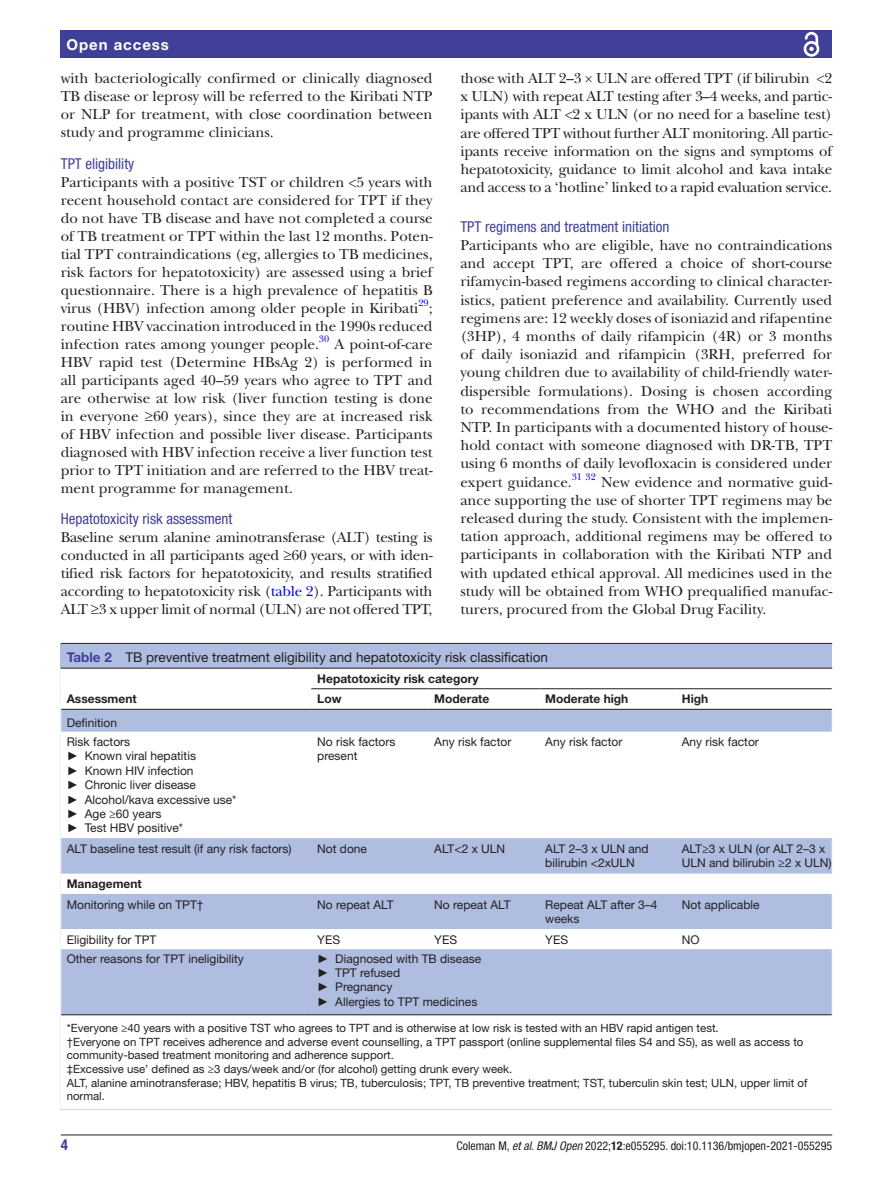
<style>
.page{position:relative;width:893px;height:1191px;background:#fff}
.page>*{position:absolute;margin:0;border:0;box-sizing:border-box;transform-origin:0 0}
.t1{font:15px/18.1px "New Baskerville";color:#231f20;text-align:justify}
.t2{font:condensed 15px "Helvetica Neue LT Std";color:#414099}
.t3{font:700 15px "Helvetica Neue LT Std";letter-spacing:.065em;color:#fff}
.t4{font:700 condensed 15px "Helvetica Neue LT Std";color:#414099}
.t5{font:13.5px "Helvetica Neue LT Std";color:#231f20}
.t6{font:12px/14.4px "Helvetica Neue LT Std";color:#231f20}
.t7{font:700 12px/20.5px "Helvetica Neue LT Std";color:#231f20}
.t8{font:condensed 12px "Helvetica Neue LT Std";color:#231f20}
.t9{font:11.4px/13.6px "Helvetica Neue LT Std";color:#231f20}
.t10{font:9.9px "New Baskerville";color:#00f}
.s1{font-weight:700;color:#414099}
.s2{color:#00f}
.s3{font-family:"Arial"}
.s4{font-style:italic}
.s5{font-weight:700}
</style>
<div class="page">
<hr style="left:61px;top:1134px;width:771px;height:1px;background:#231f20">
<div style="left:61px;top:31px;width:771px;height:27px;background:#414099"></div>
<svg style="left:803px;top:31px;width:17px;height:26px"></svg>
<div style="left:61px;top:644px;width:771px;height:465px;background:#afbde1"></div>
<hr style="left:61px;top:643px;width:771px;height:1px;background:#231f20">
<div style="left:61px;top:669px;width:771px;height:440px;background:#fff"></div>
<svg style="left:61px;top:710px;width:771px;height:304px"></svg>
<hr style="left:61px;top:709px;width:250px;height:1px;background:#231f20">
<hr style="left:61px;top:668px;width:250px;height:1px;background:#231f20">
<hr style="left:311px;top:668px;width:117px;height:1px;background:#231f20">
<hr style="left:428px;top:668px;width:111px;height:1px;background:#231f20">
<hr style="left:539px;top:668px;width:137px;height:1px;background:#231f20">
<hr style="left:676px;top:668px;width:156px;height:1px;background:#231f20">
<hr style="left:311px;top:688px;width:117px;height:1px;background:#231f20">
<hr style="left:311px;top:709px;width:117px;height:1px;background:#231f20">
<hr style="left:428px;top:688px;width:111px;height:1px;background:#231f20">
<hr style="left:428px;top:709px;width:111px;height:1px;background:#231f20">
<hr style="left:539px;top:688px;width:137px;height:1px;background:#231f20">
<hr style="left:539px;top:709px;width:137px;height:1px;background:#231f20">
<hr style="left:676px;top:688px;width:156px;height:1px;background:#231f20">
<hr style="left:676px;top:709px;width:156px;height:1px;background:#231f20">
<hr style="left:61px;top:1014px;width:250px;height:1px;background:#231f20">
<hr style="left:311px;top:1014px;width:117px;height:1px;background:#231f20">
<hr style="left:428px;top:1014px;width:111px;height:1px;background:#231f20">
<hr style="left:539px;top:1014px;width:137px;height:1px;background:#231f20">
<hr style="left:676px;top:1014px;width:156px;height:1px;background:#231f20">
<svg style="left:60px;top:668px;width:1px;height:63px"></svg>
<svg style="left:60px;top:873px;width:1px;height:21px"></svg>
<svg style="left:60px;top:929px;width:1px;height:20px"></svg>
<hr style="left:67px;top:1031px;width:765px;height:1px;background:#fff">
<hr style="left:67px;top:1058px;width:765px;height:2px;background:#fff">
<hr style="left:67px;top:1072px;width:765px;height:1px;background:#fff">
<hr style="left:67px;top:1099px;width:765px;height:2px;background:#fff">
<p class="t3" style="left:66px;top:35px;width:104px">Open access</p>
<p class="t1" style="left:61px;top:69px;width:373px">with bacteriologically confirmed or clinically diagnosed TB disease or leprosy will be referred to the Kiribati NTP or NLP for treatment, with close coordination between study and programme clinicians.</p>
<p class="t2" style="left:61px;top:155px;width:75px">TPT eligibility</p>
<p class="t1" style="left:61px;top:173px;width:373px">Participants with a positive TST or children &lt;5 years with recent household contact are considered for TPT if they do not have TB disease and have not completed a course of TB treatment or TPT within the last 12 months. Poten&shy;tial TPT contraindications (eg, allergies to TB medicines, risk factors for hepatotoxicity) are assessed using a brief questionnaire. There is a high prevalence of hepatitis B virus (HBV) infection among older people in Kiribati</p>
<p class="t1" style="left:460px;top:69px;width:373px">those with ALT 2–3 × ULN are offered TPT (if bilirubin &lt;2 x ULN) with repeat ALT testing after 3–4 weeks, and partic&shy;ipants with ALT &lt;2 x ULN (or no need for a baseline test) are offered TPT without further ALT monitoring. All partic&shy;ipants receive information on the signs and symptoms of hepatotoxicity, guidance to limit alcohol and kava intake and access to a ‘hotline’ linked to a rapid evaluation service.</p>
<p class="t2" style="left:460px;top:218px;width:211px">TPT regimens and treatment initiation</p>
<p class="t1" style="left:460px;top:236px;width:373px">Participants who are eligible, have no contraindications and accept TPT, are offered a choice of short-course rifamycin-based regimens according to clinical character&shy;istics, patient preference and availability. Currently used regimens are: 12 weekly doses of isoniazid and rifapentine (3HP), 4 months of daily rifampicin (4R) or 3 months of daily isoniazid and rifampicin (3RH, preferred for young children due to availability of child-friendly water&shy;dispersible formulations). Dosing is chosen according to recommendations from the WHO and the Kiribati NTP. In participants with a documented history of house&shy;hold contact with someone diagnosed with DR-TB, TPT using 6 months of daily levofloxacin is considered under expert guidance.<sup>31</sup> <sup>32</sup> New evidence and normative guid&shy;ance supporting the use of shorter TPT regimens may be released during the study. Consistent with the implemen&shy;tation approach, additional regimens may be offered to participants in collaboration with the Kiribati NTP and with updated ethical approval. All medicines used in the study will be obtained from WHO prequalified manufac&shy;turers, procured from the Global Drug Facility.</p>
<p class="t5" style="left:67px;top:649px;width:483px"><span class="s1">Table 2</span> TB preventive treatment eligibility and hepatotoxicity risk classification</p>
<p class="t7" style="left:67px;top:688px;width:71px">Assessment</p>
<p class="t10" style="left:418px;top:297px;width:12px">29</p>
<p class="t1" style="left:61px;top:299px;width:373px;text-indent:368px">; routine HBV vaccination introduced in the 1990s reduced infection rates among younger people.</p>
<p class="t10" style="left:319px;top:333px;width:12px">30</p>
<p class="t1" style="left:61px;top:335px;width:373px;text-indent:274px">A point-of-care HBV rapid test (Determine HBsAg 2) is performed in all participants aged 40–59 years who agree to TPT and are otherwise at low risk (liver function testing is done in everyone ≥60 years), since they are at increased risk of HBV infection and possible liver disease. Participants diagnosed with HBV infection receive a liver function test prior to TPT initiation and are referred to the HBV treat&shy;ment programme for management.</p>
<p class="t2" style="left:61px;top:510px;width:173px">Hepatotoxicity risk assessment</p>
<p class="t1" style="left:61px;top:528px;width:373px">Baseline serum alanine aminotransferase (ALT) testing is conducted in all participants aged ≥60 years, or with iden&shy;tified risk factors for hepatotoxicity, and results stratified according to hepatotoxicity risk (<span class="s2">table 2</span>). Participants with ALT ≥3 x upper limit of normal (ULN) are not offered TPT,</p>
<p class="t7" style="left:317px;top:668px;width:163px">Hepatotoxicity risk category<br>Low</p>
<p class="t7" style="left:434px;top:688px;width:57px">Moderate</p>
<p class="t7" style="left:545px;top:688px;width:85px">Moderate high</p>
<p class="t7" style="left:682px;top:688px;width:28px">High</p>
<p class="t6" style="left:67px;top:713px;width:65px;line-height:19px">Definition<br>Risk factors</p>
<p class="t6" style="left:67px;top:748px;width:171px"><span class="s3">►</span> Known viral hepatitis<br><span class="s3">►</span> Known HIV infection<br><span class="s3">►</span> Chronic liver disease<br><span class="s3">►</span> Alcohol/kava excessive use* <span class="s3">►</span> Age ≥60 years<br><span class="s3">►</span> Test HBV positive*</p>
<p class="t6" style="left:317px;top:734px;width:80px">No risk factors present</p>
<p class="t6" style="left:434px;top:734px;width:79px">Any risk factor</p>
<p class="t6" style="left:545px;top:734px;width:79px">Any risk factor</p>
<p class="t6" style="left:682px;top:734px;width:79px">Any risk factor</p>
<p class="t6" style="left:67px;top:841px;width:226px">ALT baseline test result (if any risk factors)</p>
<p class="t6" style="left:317px;top:841px;width:51px">Not done</p>
<p class="t6" style="left:434px;top:841px;width:72px">ALT&lt;2 x ULN</p>
<p class="t6" style="left:545px;top:841px;width:105px">ALT 2–3 x ULN and bilirubin &lt;2xULN</p>
<p class="t6" style="left:682px;top:841px;width:151px">ALT≥3 x ULN (or ALT 2–3 x<br>ULN and bilirubin ≥2 x ULN)</p>
<p class="t7" style="left:67px;top:873px;width:77px">Management</p>
<p class="t6" style="left:67px;top:897px;width:138px">Monitoring while on TPT†</p>
<p class="t6" style="left:317px;top:897px;width:78px">No repeat ALT</p>
<p class="t6" style="left:434px;top:897px;width:78px">No repeat ALT</p>
<p class="t6" style="left:545px;top:897px;width:114px">Repeat ALT after 3–4 weeks</p>
<p class="t6" style="left:682px;top:897px;width:79px">Not applicable</p>
<p class="t6" style="left:67px;top:932px;width:91px">Eligibility for TPT</p>
<p class="t6" style="left:317px;top:932px;width:24px">YES</p>
<p class="t6" style="left:434px;top:932px;width:24px">YES</p>
<p class="t6" style="left:545px;top:932px;width:24px">YES</p>
<p class="t6" style="left:682px;top:932px;width:19px">NO</p>
<p class="t6" style="left:67px;top:951px;width:179px">Other reasons for TPT ineligibility</p>
<p class="t6" style="left:317px;top:951px;width:166px"><span class="s3">►</span> Diagnosed with TB disease <span class="s3">►</span> TPT refused<br><span class="s3">►</span> Pregnancy<br><span class="s3">►</span> Allergies to TPT medicines</p>
<p class="t9" style="left:67px;top:1021px;width:742px">*Everyone ≥40 years with a positive TST who agrees to TPT and is otherwise at low risk is tested with an HBV rapid antigen test.<br>†Everyone on TPT receives adherence and adverse event counselling, a TPT passport (online supplemental files S4 and S5), as well as access to community-based treatment monitoring and adherence support.<br>‡Excessive use’ defined as ≥3 days/week and/or (for alcohol) getting drunk every week.<br>ALT, alanine aminotransferase; HBV, hepatitis B virus; TB, tuberculosis; TPT, TB preventive treatment; TST, tuberculin skin test; ULN, upper limit of normal.</p>
<p class="t4" style="left:61px;top:1135px;width:9px">4</p>
<p class="t8" style="left:457px;top:1138px;width:377px">Coleman M, <span class="s4">et al</span>. <span class="s4">BMJ Open</span> 2022;<span class="s5">12</span>:e055295. doi:10.1136/bmjopen-2021-055295</p>
</div>
